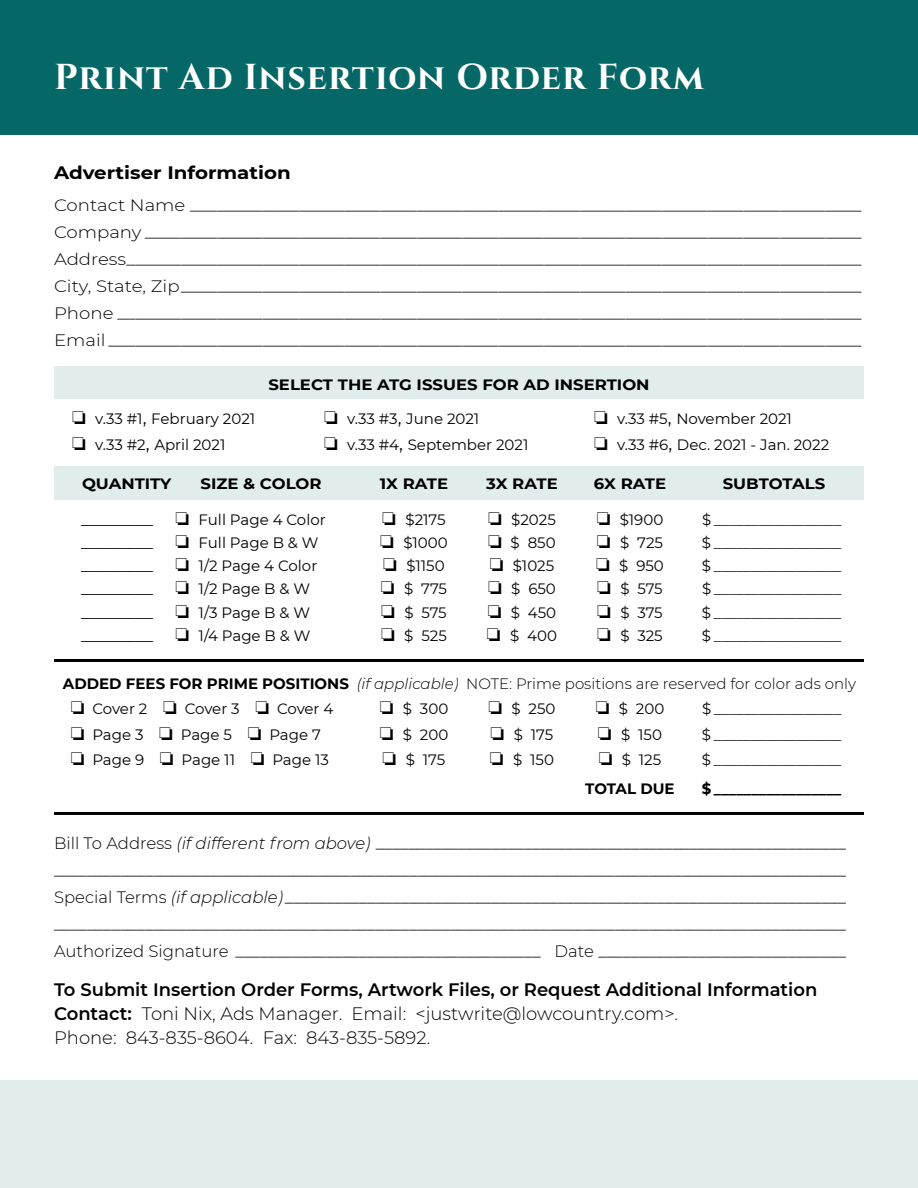
<style>
.page{position:relative;width:918px;height:1188px;background:#fff}
.page>*{position:absolute;margin:0;border:0;box-sizing:border-box;transform-origin:0 0}
.t1{font:700 36px "Cinzel";letter-spacing:.025em;color:#fff}
.t2{font:300 18px/24px "Montserrat";color:#000}
.t3{font:18px "Montserrat";color:#000}
.t4{font:700 18px "Montserrat";color:#000;scale:1.1 1}
.t5{font:300 16.5px/27px "Montserrat";color:#000;text-align:justify;scale:1.1 1}
.t6{font:300 16.5px/27px "Montserrat";color:#000;text-align:justify}
.t7{font:15px "Montserrat";color:#000}
.t8{font:300 15px/25.5px "Montserrat";color:#000}
.t9{font:700 15px "Montserrat";color:#000;scale:1.1 1}
.t10{font:700 15px "Montserrat";color:#000}
.s1{font-size:18px}
.s2{font-weight:700}
.s3{font-style:italic}
.s4{font-weight:400}
.s5{font-weight:600}
</style>
<div class="page">
<div style="left:0;top:0;width:918px;height:135px;background:#066767"></div>
<hr style="left:54px;top:659px;width:810px;height:3px;background:#000">
<hr style="left:54px;top:812px;width:810px;height:3px;background:#000">
<h1 class="t1" style="left:54px;top:55px;width:651px">Print Ad Insertion Order Form</h1>
<p class="t4" style="left:54px;top:160px;width:217px">Advertiser Information</p>
<p class="t5" style="left:54px;top:191px;width:736px">Contact Name __________________________________________________________________________ Company _______________________________________________________________________________ Address_________________________________________________________________________________ City, State, Zip___________________________________________________________________________ Phone __________________________________________________________________________________ Email ___________________________________________________________________________________</p>
<p class="t9" style="left:268px;top:374px;width:348px">SELECT THE ATG ISSUES FOR AD INSERTION</p>
<p class="t7" style="left:72px;top:409px;width:185px">❏ v.33 #1<span class="s1">,</span> February 2021</p>
<p class="t7" style="left:324px;top:409px;width:157px">❏ v.33 #3<span class="s1">,</span> June 2021</p>
<p class="t7" style="left:594px;top:409px;width:200px">❏ v.33 #5<span class="s1">,</span> November 2021</p>
<p class="t7" style="left:72px;top:434px;width:155px">❏ v.33 #2<span class="s1">,</span> April 2021</p>
<p class="t7" style="left:324px;top:434px;width:206px">❏ v.33 #4<span class="s1">,</span> September 2021</p>
<p class="t7" style="left:594px;top:434px;width:237px">❏ v.33 #6<span class="s1">,</span> Dec. 2021 - Jan. 2022</p>
<p class="t9" style="left:82px;top:473px;width:83px">QUANTITY</p>
<p class="t9" style="left:200px;top:473px;width:112px">SIZE &amp; COLOR</p>
<p class="t9" style="left:380px;top:473px;width:64px">1X RATE</p>
<p class="t9" style="left:486px;top:473px;width:67px">3X RATE</p>
<p class="t9" style="left:594px;top:473px;width:67px">6X RATE</p>
<p class="t9" style="left:723px;top:473px;width:95px">SUBTOTALS</p>
<p class="t3" style="left:81px;top:506px;width:73px">________</p>
<p class="t7" style="left:176px;top:509px;width:152px">❏ Full Page 4 Color</p>
<p class="t7" style="left:382px;top:509px;width:65px">❏ $2175</p>
<p class="t7" style="left:488px;top:509px;width:69px">❏ $2025</p>
<p class="t7" style="left:597px;top:509px;width:68px">❏ $1900</p>
<p class="t7" style="left:702px;top:509px;width:141px">$ _________________</p>
<p class="t3" style="left:81px;top:529px;width:73px">________</p>
<p class="t3" style="left:81px;top:552px;width:73px">________</p>
<p class="t3" style="left:81px;top:576px;width:73px">________</p>
<p class="t3" style="left:81px;top:599px;width:73px">________</p>
<p class="t7" style="left:176px;top:532px;width:145px">❏ Full Page B &amp; W</p>
<p class="t7" style="left:380px;top:532px;width:69px">❏ $1000</p>
<p class="t7" style="left:488px;top:532px;width:69px">❏ $ 850</p>
<p class="t7" style="left:597px;top:532px;width:68px">❏ $ 725</p>
<p class="t7" style="left:702px;top:532px;width:141px">$ _________________</p>
<p class="t7" style="left:176px;top:556px;width:143px">❏ 1/2 Page 4 Color</p>
<p class="t7" style="left:383px;top:556px;width:63px">❏ $1150</p>
<p class="t7" style="left:490px;top:556px;width:66px">❏ $1025</p>
<p class="t7" style="left:596px;top:556px;width:69px">❏ $ 950</p>
<p class="t7" style="left:702px;top:556px;width:141px">$ _________________</p>
<p class="t7" style="left:176px;top:579px;width:136px">❏ 1/2 Page B &amp; W</p>
<p class="t7" style="left:381px;top:579px;width:68px">❏ $ 775</p>
<p class="t7" style="left:488px;top:579px;width:69px">❏ $ 650</p>
<p class="t7" style="left:597px;top:579px;width:67px">❏ $ 575</p>
<p class="t7" style="left:702px;top:579px;width:141px">$ _________________</p>
<p class="t7" style="left:176px;top:602px;width:136px">❏ 1/3 Page B &amp; W</p>
<p class="t7" style="left:381px;top:602px;width:67px">❏ $ 575</p>
<p class="t7" style="left:488px;top:602px;width:70px">❏ $ 450</p>
<p class="t7" style="left:597px;top:602px;width:67px">❏ $ 375</p>
<p class="t7" style="left:702px;top:602px;width:141px">$ _________________</p>
<p class="t7" style="left:176px;top:625px;width:136px">❏ 1/4 Page B &amp; W</p>
<p class="t7" style="left:381px;top:625px;width:67px">❏ $ 525</p>
<p class="t7" style="left:487px;top:625px;width:72px">❏ $ 400</p>
<p class="t7" style="left:597px;top:625px;width:67px">❏ $ 325</p>
<p class="t7" style="left:702px;top:625px;width:141px">$ _________________</p>
<p class="t8" style="left:71px;top:670px;width:787px;text-indent:-8px"><span class="s2">ADDED FEES FOR PRIME POSITIONS</span> <span class="s3">(if applicable)</span> NOTE: Prime positions are reserved for color ads only ❏ <span class="s4">Cover 2</span> ❏ <span class="s4">Cover 3</span> ❏ <span class="s4">Cover 4</span></p>
<p class="t3" style="left:81px;top:622px;width:73px">________</p>
<p class="t7" style="left:380px;top:699px;width:70px">❏ $ 300</p>
<p class="t7" style="left:488px;top:699px;width:69px">❏ $ 250</p>
<p class="t7" style="left:596px;top:699px;width:70px">❏ $ 200</p>
<p class="t7" style="left:702px;top:699px;width:141px">$ _________________</p>
<p class="t7" style="left:71px;top:724px;width:252px">❏ Page 3 ❏ Page 5 ❏ Page 7</p>
<p class="t7" style="left:380px;top:724px;width:70px">❏ $ 200</p>
<p class="t7" style="left:491px;top:724px;width:64px">❏ $ 175</p>
<p class="t7" style="left:598px;top:724px;width:66px">❏ $ 150</p>
<p class="t7" style="left:702px;top:724px;width:141px">$ _________________</p>
<p class="t7" style="left:71px;top:750px;width:260px">❏ Page 9 ❏ Page 11 ❏ Page 13</p>
<p class="t7" style="left:383px;top:750px;width:64px">❏ $ 175</p>
<p class="t7" style="left:490px;top:750px;width:66px">❏ $ 150</p>
<p class="t7" style="left:599px;top:750px;width:64px">❏ $ 125</p>
<p class="t7" style="left:702px;top:750px;width:141px">$ _________________</p>
<p class="t10" style="left:585px;top:778px;width:91px">TOTAL DUE</p>
<p class="t10" style="left:702px;top:778px;width:141px">$ _________________</p>
<p class="t6" style="left:54px;top:830px;width:793px">Bill To Address <span class="s3">(if different from above)</span> _________________________________________________________ ________________________________________________________________________________________________ Special Terms <span class="s3">(if applicable)</span>____________________________________________________________________ ________________________________________________________________________________________________ Authorized Signature _____________________________________ Date ______________________________</p>
<p class="t2" style="left:54px;top:978px;width:765px"><span class="s5">To Submit Insertion Order Forms, Artwork Files, or Request Additional Information<br>Contact:</span> Toni Nix, Ads Manager. Email: &lt;justwrite@lowcountry.com&gt;.<br>Phone: 843-835-8604. Fax: 843-835-5892.</p>
</div>
